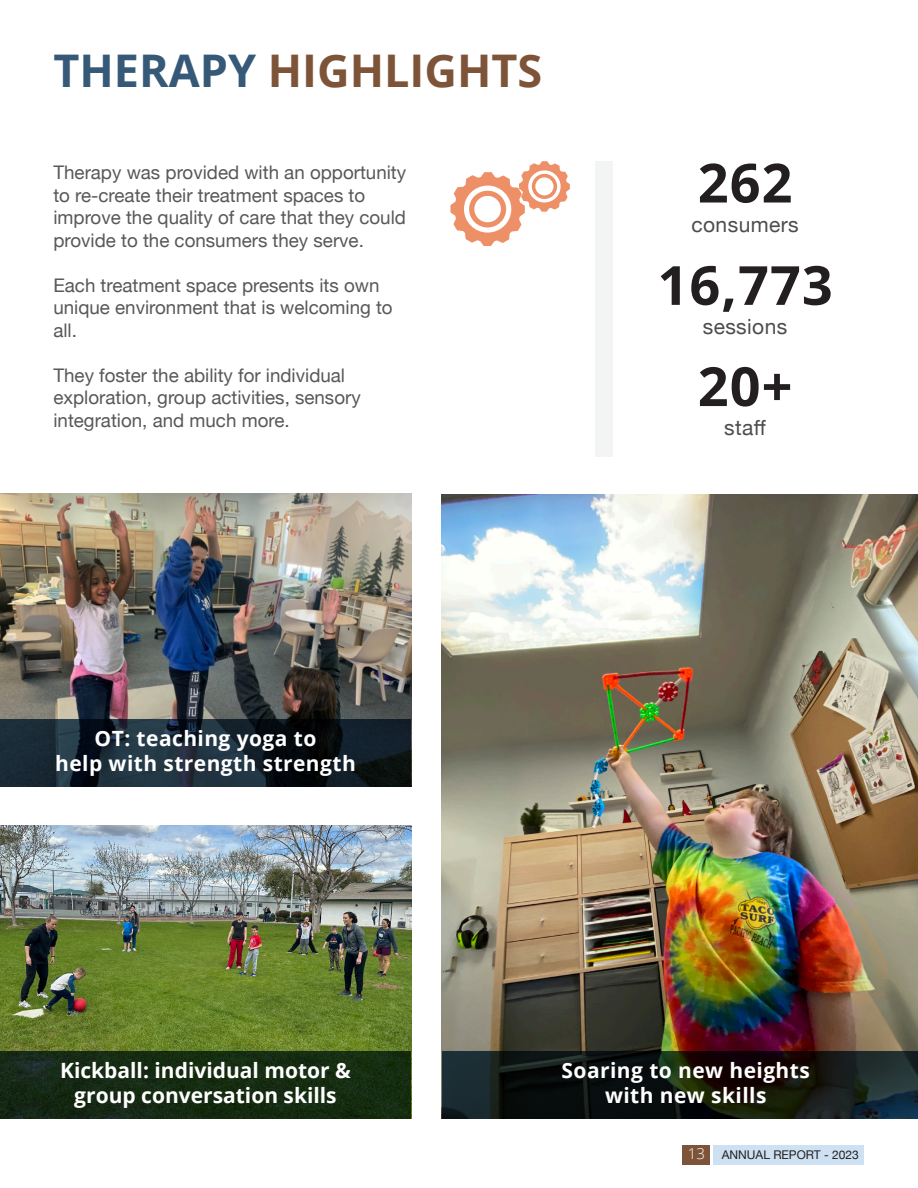
<style>
.page{position:relative;width:918px;height:1188px;background:#fff}
.page>*{position:absolute;margin:0;border:0;box-sizing:border-box;transform-origin:0 0}
.Small_text{font:700 54px "Open Sans";letter-spacing:.02em;color:#231f20}
.t1{font:700 45px "Open Sans";color:#7e5439}
.Small_text-2{font:700 21px/25.2px "Open Sans";letter-spacing:.02em;color:#fff;text-align:center}
.Small_text-3{font:700 21px/25.2px "Open Sans";color:#fff;text-align:center}
.Small_text-4{font:21px "Helvetica Neue";letter-spacing:.02em;color:#4c4d4e}
.Body_Text_-_Gray_Helv_Neue_12_5pt{font:18.75px/22.5px "Helvetica Neue";color:#57585a}
.t2{font:12px "Helvetica Neue";color:#231f20}
.s1{color:#375978}
.s2{font-family:"Open Sans";font-weight:300;font-size:15px;color:#fff}
</style>
<div class="page">
<img style="left:442px;top:494px;width:476px;height:557px">
<img style="left:0;top:493px;width:411px;height:226px">
<img style="left:0;top:825px;width:411px;height:226px">
<div style="left:595px;top:161px;width:18px;height:296px;background:#f3f4f4"></div>
<svg style="left:450px;top:161px;width:120px;height:85px"></svg>
<svg style="left:0;top:719px;width:411px;height:68px;background:#15222c"></svg>
<svg style="left:0;top:1051px;width:411px;height:68px;background:#152a12"></svg>
<svg style="left:442px;top:1051px;width:476px;height:68px;background:#121816"></svg>
<div style="left:682px;top:1145px;width:27px;height:20px;background:#7e5439"></div>
<div style="left:714px;top:1145px;width:150px;height:20px;background:#cde1f2"></div>
<p class="t1" style="left:53px;top:39px;width:490px"><span class="s1">THERAPY</span> HIGHLIGHTS</p>
<p class="Body_Text_-_Gray_Helv_Neue_12_5pt" style="left:53px;top:162px;width:354px">Therapy was provided with an opportunity to re-create their treatment spaces to improve the quality of care that they could provide to the consumers they serve.</p>
<p class="Body_Text_-_Gray_Helv_Neue_12_5pt" style="left:53px;top:275px;width:341px">Each treatment space presents its own unique environment that is welcoming to all.</p>
<p class="Body_Text_-_Gray_Helv_Neue_12_5pt" style="left:53px;top:365px;width:309px">They foster the ability for individual exploration, group activities, sensory integration, and much more.</p>
<p class="Small_text-2" style="left:55px;top:725px;width:302px">OT: teaching yoga to<br>help with strength strength</p>
<p class="Small_text" style="left:698px;top:145px;width:96px">262</p>
<p class="Small_text-4" style="left:691px;top:209px;width:109px">consumers</p>
<p class="Small_text" style="left:658px;top:247px;width:177px">16,773</p>
<p class="Small_text-4" style="left:703px;top:312px;width:86px">sessions</p>
<p class="Small_text" style="left:698px;top:348px;width:96px">20+</p>
<p class="Small_text-4" style="left:724px;top:413px;width:43px">staff</p>
<p class="Small_text-3" style="left:60px;top:1057px;width:292px">Kickball: individual motor &amp; group conversation skills</p>
<p class="Small_text-2" style="left:562px;top:1057px;width:250px">Soaring to new heights</p>
<p class="Small_text-2" style="left:605px;top:1082px;width:163px">with new skills</p>
<p class="t2" style="left:688px;top:1146px;width:172px"><span class="s2">13</span> ANNUAL REPORT - 2023</p>
</div>
